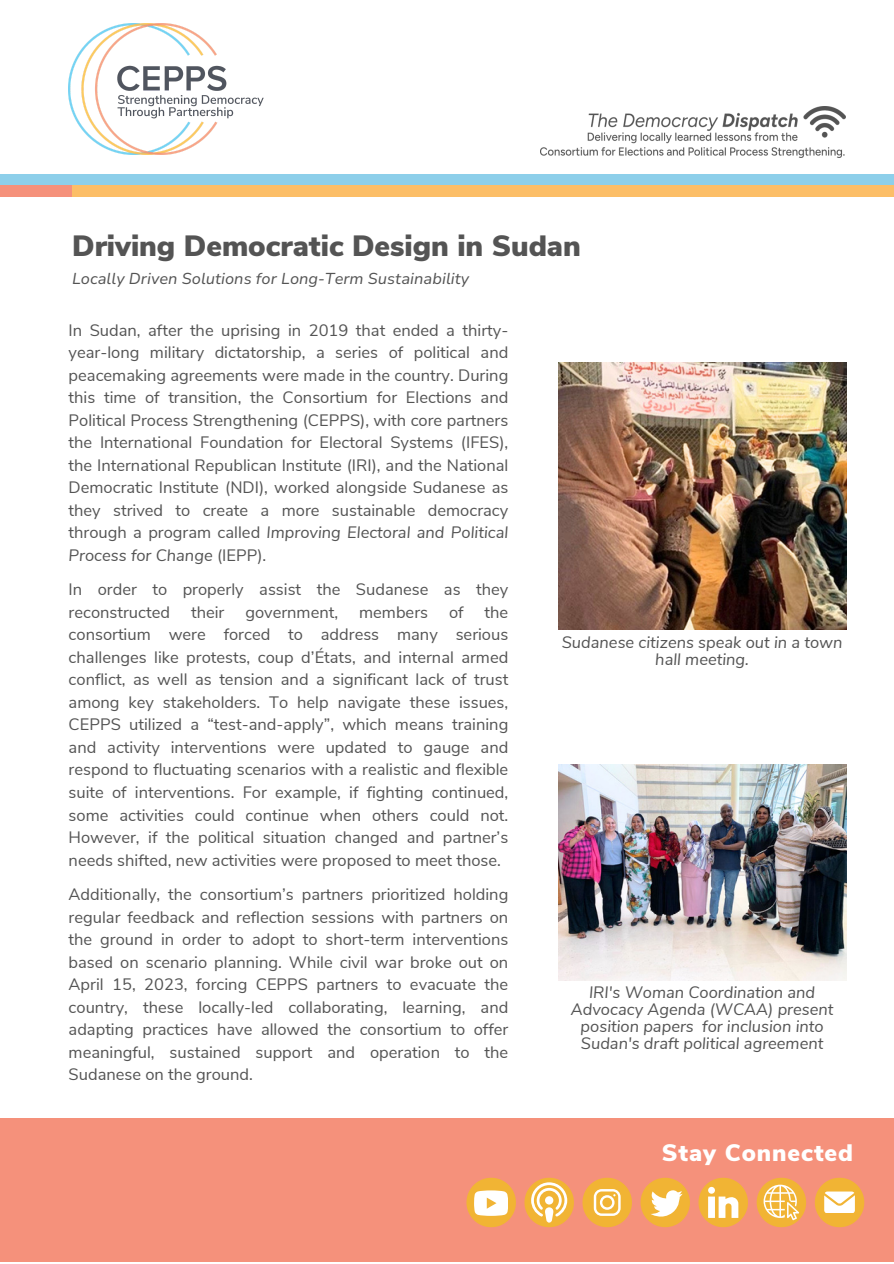
<style>
.page{position:relative;width:894px;height:1264px;background:#fff}
.page>*{position:absolute;margin:0;border:0;box-sizing:border-box;transform-origin:0 0}
.t1{font:900 29.25px "Nunito Sans";color:#545454}
.t2{font:900 23.7px "Nunito Sans";letter-spacing:.04em;color:#fff}
.t3{font:16.5px/22.5px "Nunito Sans";color:#545454;text-align:justify}
.t4{font:italic 16.5px/16.8px "Nunito Sans";color:#545454;text-align:center}
.t5{font:italic 15.75px "Nunito Sans 10 pt";color:#545454}
.s1{font-style:italic}
</style>
<div class="page">
<div style="left:0;top:174px;width:893px;height:11px;background:#8dcfea"></div>
<div style="left:0;top:185px;width:893px;height:12px;background:#f5917b"></div>
<div style="left:72px;top:185px;width:821px;height:12px;background:#fcbe67"></div>
<img style="left:558px;top:362px;width:288px;height:267px">
<img style="left:558px;top:764px;width:288px;height:216px">
<div style="left:0;top:1118px;width:893px;height:143px;background:#f5917b"></div>
<svg style="left:698px;top:1177px;width:49px;height:50px"></svg>
<svg style="left:756px;top:1177px;width:49px;height:50px"></svg>
<svg style="left:814px;top:1177px;width:50px;height:50px"></svg>
<svg style="left:524px;top:1177px;width:49px;height:50px"></svg>
<svg style="left:582px;top:1177px;width:49px;height:50px"></svg>
<svg style="left:640px;top:1177px;width:49px;height:50px"></svg>
<svg style="left:466px;top:1177px;width:50px;height:50px"></svg>
<img style="left:540px;top:106px;width:305px;height:51px">
<img style="left:69px;top:24px;width:195px;height:130px">
<p class="t1" style="left:72px;top:226px;width:510px">Driving Democratic Design in Sudan</p>
<p class="t5" style="left:72px;top:268px;width:398px">Locally Driven Solutions for Long-Term Sustainability</p>
<p class="t3" style="left:69px;top:319px;width:441px">In Sudan, after the uprising in 2019 that ended a thirty&shy;year-long military dictatorship, a series of political and peacemaking agreements were made in the country. During this time of transition, the Consortium for Elections and Political Process Strengthening (CEPPS), with core partners the International Foundation for Electoral Systems (IFES), the International Republican Institute (IRI), and the National Democratic Institute (NDI), worked alongside Sudanese as they strived to create a more sustainable democracy through a program called <span class="s1">Improving Electoral and Political Process for Change</span> (IEPP).</p>
<p class="t3" style="left:69px;top:578px;width:441px">In order to properly assist the Sudanese as they reconstructed</p>
<p class="t3" style="left:191px;top:601px;width:35px">their</p>
<p class="t3" style="left:245px;top:601px;width:94px">government,</p>
<p class="t3" style="left:359px;top:601px;width:70px">members</p>
<p class="t3" style="left:449px;top:601px;width:16px">of</p>
<p class="t3" style="left:69px;top:601px;width:441px;text-indent:416px">the consortium were forced to address many serious challenges like protests, coup d’États, and internal armed conflict, as well as tension and a significant lack of trust among key stakeholders. To help navigate these issues, CEPPS utilized a “test-and-apply”, which means training and activity interventions were updated to gauge and respond to fluctuating scenarios with a realistic and flexible suite of interventions. For example, if fighting continued, some activities could continue when others could not.<br>However, if the political situation changed and partner’s needs shifted, new activities were proposed to meet those.</p>
<p class="t3" style="left:69px;top:883px;width:441px">Additionally, the consortium’s partners prioritized holding regular feedback and reflection sessions with partners on the ground in order to adopt to short-term interventions based on scenario planning. While civil war broke out on April 15, 2023, forcing CEPPS partners to evacuate the country, these locally-led collaborating, learning, and adapting practices have allowed the consortium to offer meaningful, sustained support and operation to the Sudanese on the ground.</p>
<p class="t4" style="left:561px;top:634px;width:282px">Sudanese citizens speak out in a town hall meeting.</p>
<p class="t4" style="left:570px;top:984px;width:264px">IRI's Woman Coordination and Advocacy Agenda (WCAA) present position papers for inclusion into Sudan's draft political agreement</p>
<p class="t2" style="left:661px;top:1137px;width:193px">Stay Connected</p>
</div>
